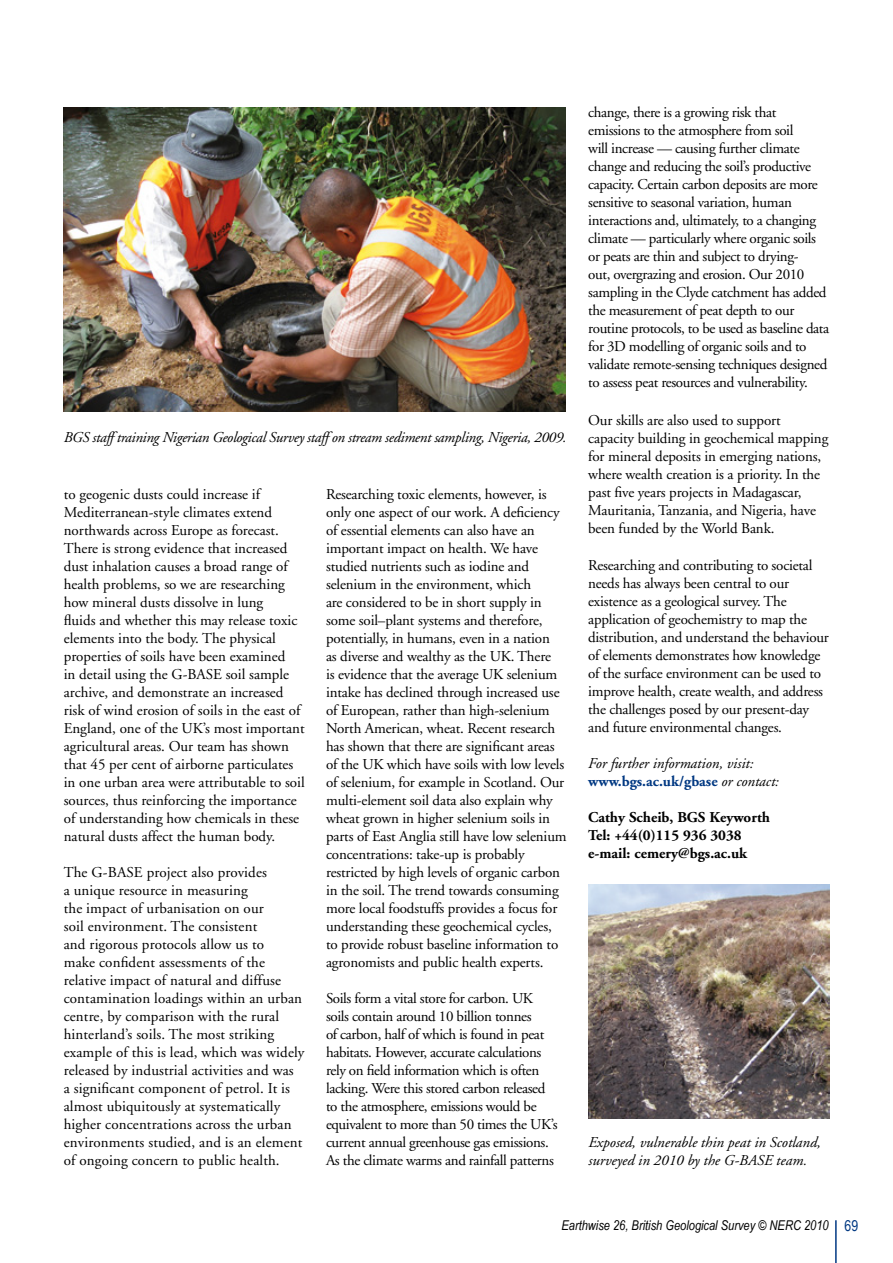
<style>
.page{position:relative;width:893px;height:1263px;background:#fff}
.page>*{position:absolute;margin:0;border:0;box-sizing:border-box;transform-origin:0 0}
.Main_Body_Text{font:15px/18px "Adobe Garamond";letter-spacing:-.01em;color:#000}
.Main_Body_Text-2{font:15px/18px "Adobe Garamond";letter-spacing:.01em;color:#000}
.Main_Body_Text-3{font:italic 15px/18px "Adobe Garamond";letter-spacing:-.005em;color:#000}
.Main_Body_Text-4{font:700 15px "Adobe Garamond";color:#000}
.page_number{font:15px "Arial Narrow";color:#003882}
.bottom_page_text{font:italic 13.5px "Arial Narrow";color:#000}
.s1{font-weight:700;font-style:normal;color:#003882}
</style>
<div class="page">
<hr style="left:835px;top:1220px;width:2px;height:43px;background:#003882">
<img style="left:588px;top:884px;width:241px;height:234px">
<img style="left:64px;top:107px;width:502px;height:304px">
<p class="Main_Body_Text-3" style="left:64px;top:429px;width:504px">BGS staff training Nigerian Geological Survey staff on stream sediment sampling, Nigeria, 2009.</p>
<p class="Main_Body_Text" style="left:64px;top:486px;width:242px">to geogenic dusts could increase if Mediterranean-style climates extend northwards across Europe as forecast.<br>There is strong evidence that increased dust inhalation causes a broad range of health problems, so we are researching how mineral dusts dissolve in lung<br>fluids and whether this may release toxic elements into the body. The physical properties of soils have been examined<br>in detail using the G-BASE soil sample archive, and demonstrate an increased risk of wind erosion of soils in the east of England, one of the UK’s most important agricultural areas. Our team has shown that 45 per cent of airborne particulates in one urban area were attributable to soil sources, thus reinforcing the importance of understanding how chemicals in these natural dusts affect the human body.</p>
<p class="Main_Body_Text-2" style="left:64px;top:864px;width:242px">The G-BASE project also provides<br>a unique resource in measuring<br>the impact of urbanisation on our<br>soil environment. The consistent<br>and rigorous protocols allow us to<br>make confident assessments of the relative impact of natural and diffuse contamination loadings within an urban centre, by comparison with the rural hinterland’s soils. The most striking example of this is lead, which was widely released by industrial activities and was<br>a significant component of petrol. It is almost ubiquitously at systematically higher concentrations across the urban environments studied, and is an element of ongoing concern to public health.</p>
<p class="Main_Body_Text" style="left:326px;top:486px;width:242px">Researching toxic elements, however, is only one aspect of our work. A deficiency of essential elements can also have an important impact on health. We have studied nutrients such as iodine and selenium in the environment, which<br>are considered to be in short supply in some soil–plant systems and therefore, potentially, in humans, even in a nation<br>as diverse and wealthy as the UK. There<br>is evidence that the average UK selenium intake has declined through increased use of European, rather than high-selenium North American, wheat. Recent research has shown that there are significant areas of the UK which have soils with low levels of selenium, for example in Scotland. Our multi-element soil data also explain why wheat grown in higher selenium soils in parts of East Anglia still have low selenium concentrations: take-up is probably restricted by high levels of organic carbon in the soil. The trend towards consuming more local foodstuffs provides a focus for understanding these geochemical cycles, to provide robust baseline information to agronomists and public health experts.</p>
<p class="Main_Body_Text" style="left:326px;top:990px;width:233px">Soils form a vital store for carbon. UK soils contain around 10 billion tonnes<br>of carbon, half of which is found in peat habitats. However, accurate calculations rely on field information which is often lacking. Were this stored carbon released to the atmosphere, emissions would be equivalent to more than 50 times the UK’s current annual greenhouse gas emissions.<br>As the climate warms and rainfall patterns</p>
<p class="Main_Body_Text" style="left:588px;top:104px;width:242px">change, there is a growing risk that emissions to the atmosphere from soil<br>will increase — causing further climate change and reducing the soil’s productive capacity. Certain carbon deposits are more sensitive to seasonal variation, human interactions and, ultimately, to a changing climate — particularly where organic soils or peats are thin and subject to drying-<br>out, overgrazing and erosion. Our 2010 sampling in the Clyde catchment has added the measurement of peat depth to our routine protocols, to be used as baseline data for 3D modelling of organic soils and to validate remote-sensing techniques designed to assess peat resources and vulnerability.</p>
<p class="Main_Body_Text" style="left:588px;top:411px;width:242px">Our skills are also used to support capacity building in geochemical mapping for mineral deposits in emerging nations, where wealth creation is a priority. In the past five years projects in Madagascar, Mauritania, Tanzania, and Nigeria, have been funded by the World Bank.</p>
<p class="Main_Body_Text" style="left:588px;top:557px;width:242px">Researching and contributing to societal needs has always been central to our existence as a geological survey. The application of geochemistry to map the distribution, and understand the behaviour of elements demonstrates how knowledge of the surface environment can be used to improve health, create wealth, and address the challenges posed by our present-day and future environmental changes.</p>
<p class="Main_Body_Text-3" style="left:588px;top:755px;width:192px">For further information, visit: <span class="s1">www.bgs.ac.uk/gbase</span> or contact:</p>
<p class="Main_Body_Text-4" style="left:588px;top:809px;width:183px">Cathy Scheib, BGS Keyworth</p>
<p class="Main_Body_Text-4" style="left:588px;top:827px;width:155px">Tel: +44(0)115 936 3038</p>
<p class="Main_Body_Text-4" style="left:588px;top:845px;width:160px">e-mail: cemery@bgs.ac.uk</p>
<p class="Main_Body_Text-3" style="left:588px;top:1134px;width:234px">Exposed, vulnerable thin peat in Scotland, surveyed in 2010 by the G-BASE team.</p>
<p class="bottom_page_text" style="left:561px;top:1216px;width:269px">Earthwise 26, British Geological Survey © NERC 2010</p>
<p class="page_number" style="left:844px;top:1215px;width:15px">69</p>
</div>
